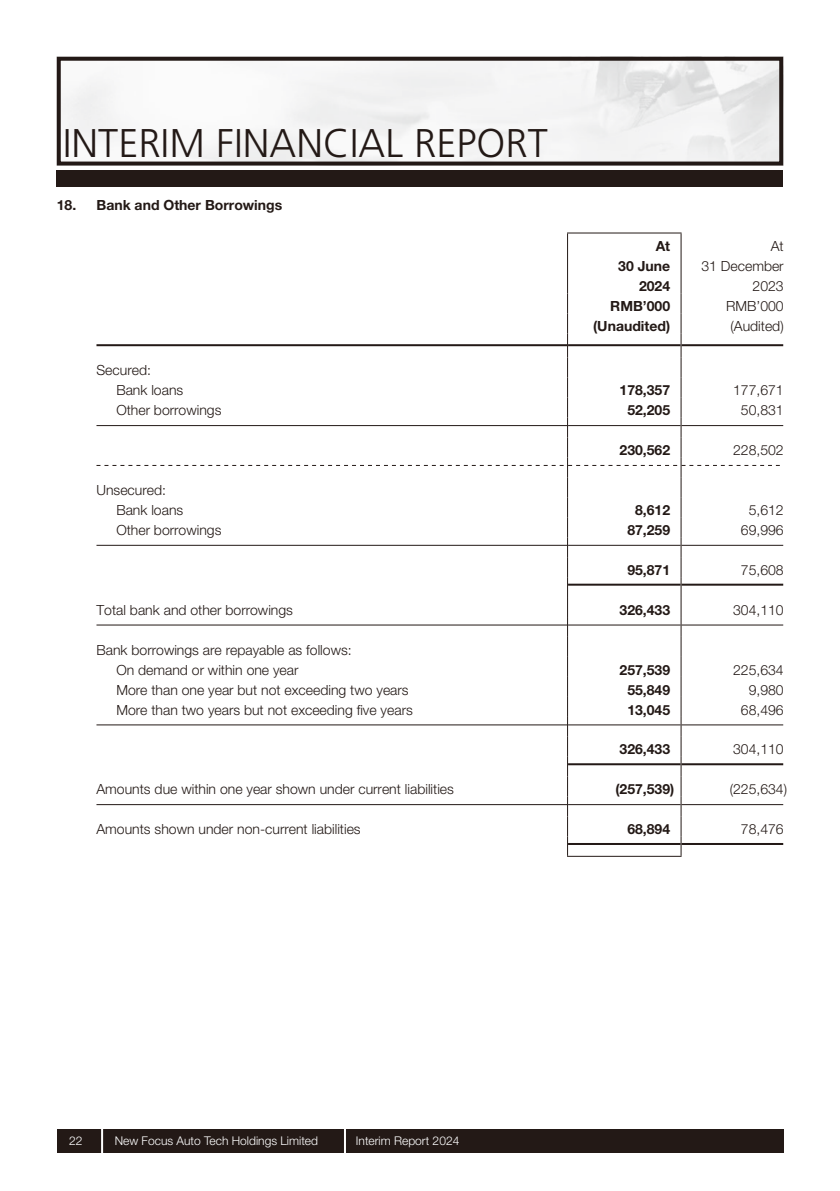
<style>
.page{position:relative;width:840px;height:1191px;background:#fff}
.page>*{position:absolute;margin:0;border:0;box-sizing:border-box;transform-origin:0 0}
.t1{font:300 40px "Frutiger LT Std";color:#231916}
.t2{font:300 14px/20px "Helvetica Neue LT Std";color:#231916}
.t3{font:700 14px/20px "Helvetica Neue LT Std";color:#231916;text-align:right}
.t4{font:300 12px "Helvetica Neue LT Std";color:#fff}
</style>
<div class="page">
<div style="left:57px;top:1128px;width:725px;height:24px;background:#231916"></div>
<hr style="left:101px;top:1126px;width:2px;height:29px;background:#fff">
<hr style="left:344px;top:1126px;width:2px;height:28px;background:#fff">
<div style="left:57px;top:57px;width:725px;height:108px;border:4px solid #231916"></div>
<div style="left:57px;top:170px;width:725px;height:16px;background:#231916"></div>
<hr style="left:566px;top:232px;width:115px;height:1px;background:#231916">
<hr style="left:566px;top:233px;width:1px;height:60px;background:#231916">
<hr style="left:680px;top:233px;width:1px;height:60px;background:#231916">
<hr style="left:566px;top:856px;width:115px;height:1px;background:#231916">
<hr style="left:681px;top:344px;width:101px;height:2px;background:#231916">
<hr style="left:681px;top:425px;width:101px;height:1px;background:#231916">
<svg style="left:96px;top:293px;width:683px;height:563px"></svg>
<hr style="left:96px;top:545px;width:470px;height:1px;background:#231916">
<hr style="left:567px;top:545px;width:113px;height:1px;background:#231916">
<hr style="left:681px;top:545px;width:101px;height:1px;background:#231916">
<hr style="left:567px;top:583px;width:113px;height:2px;background:#231916">
<hr style="left:681px;top:583px;width:101px;height:2px;background:#231916">
<hr style="left:96px;top:624px;width:470px;height:1px;background:#231916">
<hr style="left:567px;top:624px;width:113px;height:1px;background:#231916">
<hr style="left:681px;top:624px;width:101px;height:1px;background:#231916">
<hr style="left:96px;top:724px;width:470px;height:1px;background:#231916">
<hr style="left:567px;top:724px;width:113px;height:1px;background:#231916">
<hr style="left:681px;top:724px;width:101px;height:1px;background:#231916">
<hr style="left:567px;top:763px;width:113px;height:2px;background:#231916">
<hr style="left:681px;top:763px;width:101px;height:2px;background:#231916">
<hr style="left:96px;top:804px;width:470px;height:1px;background:#231916">
<hr style="left:567px;top:804px;width:113px;height:1px;background:#231916">
<hr style="left:681px;top:804px;width:101px;height:1px;background:#231916">
<hr style="left:567px;top:843px;width:113px;height:2px;background:#231916">
<hr style="left:681px;top:843px;width:101px;height:2px;background:#231916">
<h1 class="t1" style="left:63px;top:124px;width:486px">INTERIM FINANCIAL REPORT</h1>
<p class="t3" style="left:57px;top:197px;width:227px">18. Bank and Other Borrowings</p>
<p class="t2" style="left:116px;top:362px;width:68px;text-indent:-20px">Secured:<br>Bank loans</p>
<p class="t3" style="left:618px;top:238px;width:53px">At<br>30 June<br>2024</p>
<p class="t2" style="left:701px;top:238px;width:84px;text-align:right">At<br>31 December<br>2023</p>
<p class="t3" style="left:610px;top:298px;width:61px">RMB’000</p>
<p class="t2" style="left:725px;top:298px;width:59px">RMB’000</p>
<p class="t3" style="left:592px;top:318px;width:78px">(Unaudited)</p>
<p class="t2" style="left:730px;top:318px;width:55px">(Audited)</p>
<p class="t3" style="left:619px;top:382px;width:52px">178,357</p>
<p class="t2" style="left:732px;top:382px;width:52px">177,671</p>
<p class="t2" style="left:116px;top:402px;width:107px">Other borrowings</p>
<p class="t3" style="left:627px;top:402px;width:44px">52,205</p>
<p class="t2" style="left:740px;top:402px;width:44px">50,831</p>
<p class="t3" style="left:619px;top:442px;width:52px">230,562</p>
<p class="t2" style="left:732px;top:442px;width:52px">228,502</p>
<p class="t2" style="left:116px;top:481px;width:68px;text-indent:-20px">Unsecured:<br>Bank loans</p>
<p class="t3" style="left:634px;top:501px;width:37px">8,612</p>
<p class="t2" style="left:748px;top:501px;width:37px">5,612</p>
<p class="t2" style="left:116px;top:521px;width:107px">Other borrowings</p>
<p class="t3" style="left:627px;top:521px;width:44px">87,259</p>
<p class="t2" style="left:740px;top:521px;width:44px">69,996</p>
<p class="t3" style="left:627px;top:561px;width:44px">95,871</p>
<p class="t2" style="left:740px;top:561px;width:44px">75,608</p>
<p class="t2" style="left:96px;top:601px;width:198px">Total bank and other borrowings</p>
<p class="t3" style="left:619px;top:601px;width:52px">326,433</p>
<p class="t2" style="left:732px;top:601px;width:52px">304,110</p>
<p class="t2" style="left:116px;top:641px;width:237px;text-indent:-20px">Bank borrowings are repayable as follows:<br>On demand or within one year</p>
<p class="t3" style="left:619px;top:661px;width:52px">257,539</p>
<p class="t2" style="left:732px;top:661px;width:52px">225,634</p>
<p class="t2" style="left:116px;top:681px;width:294px">More than one year but not exceeding two years</p>
<p class="t3" style="left:627px;top:681px;width:44px">55,849</p>
<p class="t2" style="left:748px;top:681px;width:37px">9,980</p>
<p class="t2" style="left:116px;top:701px;width:298px">More than two years but not exceeding five years</p>
<p class="t3" style="left:627px;top:701px;width:44px">13,045</p>
<p class="t2" style="left:740px;top:701px;width:44px">68,496</p>
<p class="t3" style="left:619px;top:741px;width:52px">326,433</p>
<p class="t2" style="left:732px;top:741px;width:52px">304,110</p>
<p class="t2" style="left:96px;top:781px;width:359px">Amounts due within one year shown under current liabilities</p>
<p class="t3" style="left:615px;top:781px;width:60px">(257,539)</p>
<p class="t2" style="left:729px;top:781px;width:59px">(225,634)</p>
<p class="t2" style="left:96px;top:821px;width:265px">Amounts shown under non-current liabilities</p>
<p class="t3" style="left:627px;top:820px;width:44px">68,894</p>
<p class="t2" style="left:740px;top:821px;width:44px">78,476</p>
<p class="t4" style="left:69px;top:1136px;width:15px">22</p>
<p class="t4" style="left:115px;top:1136px;width:205px">New Focus Auto Tech Holdings Limited</p>
<p class="t4" style="left:355px;top:1136px;width:105px">Interim Report 2024</p>
</div>
